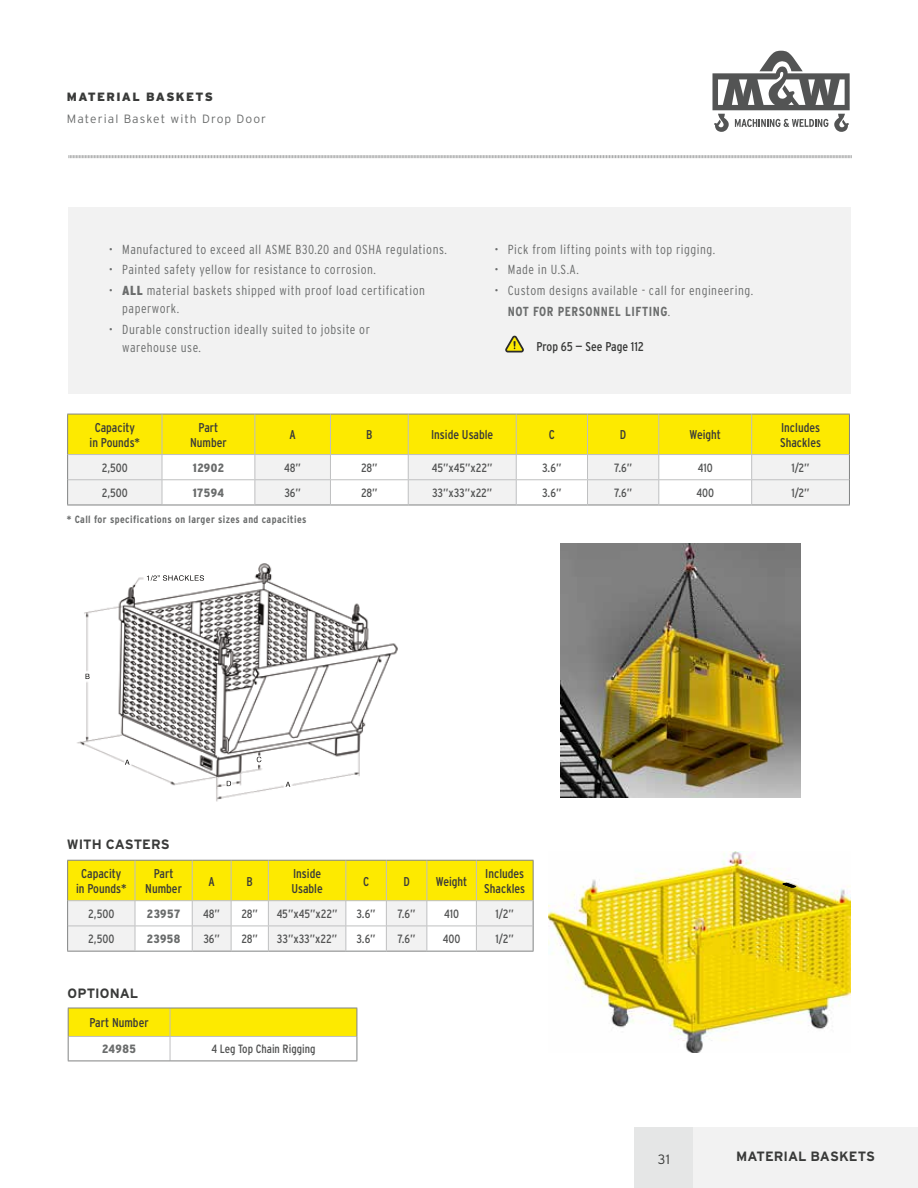
<style>
.page{position:relative;width:918px;height:1188px;background:#fff}
.page>*{position:absolute;margin:0;border:0;box-sizing:border-box;transform-origin:0 0}
.t1{font:700 13.5px "Interstate";color:#393a39}
.t2{font:300 13.5px "Interstate";color:#393a39}
.t3{font:300 13.2px/18px "Interstate Condensed";letter-spacing:.04em;color:#6a6c6c}
.t4{font:12.75px/14.5px "Interstate Condensed";color:#393a39;text-align:center}
.t5{font:12px "Interstate Condensed";color:#535454}
.t6{font:300 12px "Interstate";letter-spacing:.09em;color:#6a6c6c}
.t7{font:900 12px "Interstate Condensed";letter-spacing:.035em;color:#6a6c6c}
.t8{font:900 12px "Interstate";letter-spacing:.11em;color:#393a39}
.t9{font:700 10.5px "Interstate Condensed";letter-spacing:.04em;color:#6a6c6c}
.s1{font-weight:900}
.s2{font-weight:700}
</style>
<div class="page">
<div style="left:693px;top:1127px;width:225px;height:61px;background:#f2f2f2"></div>
<div style="left:634px;top:1127px;width:59px;height:61px;background:#e5e6e6"></div>
<svg style="left:712px;top:51px;width:138px;height:81px"></svg>
<svg style="left:68px;top:155px;width:784px;height:4px"></svg>
<div style="left:68px;top:208px;width:783px;height:186px;background:#f2f2f2"></div>
<hr style="left:67px;top:505px;width:95px;height:1px;background:#818383">
<hr style="left:162px;top:505px;width:93px;height:1px;background:#818383">
<hr style="left:255px;top:505px;width:75px;height:1px;background:#818383">
<hr style="left:330px;top:505px;width:78px;height:1px;background:#818383">
<hr style="left:408px;top:505px;width:108px;height:1px;background:#818383">
<hr style="left:516px;top:505px;width:72px;height:1px;background:#818383">
<hr style="left:588px;top:505px;width:71px;height:1px;background:#818383">
<hr style="left:659px;top:505px;width:93px;height:1px;background:#818383">
<hr style="left:752px;top:505px;width:98px;height:1px;background:#818383">
<svg style="left:67px;top:414px;width:783px;height:91px"></svg>
<img style="left:77px;top:563px;width:321px;height:239px">
<img style="left:147px;top:575px;width:57px;height:6px">
<svg style="left:286px;top:782px;width:4px;height:5px"></svg>
<svg style="left:86px;top:674px;width:4px;height:5px"></svg>
<svg style="left:125px;top:760px;width:5px;height:5px"></svg>
<svg style="left:257px;top:757px;width:4px;height:5px"></svg>
<svg style="left:227px;top:781px;width:4px;height:5px"></svg>
<svg style="left:505px;top:335px;width:19px;height:18px"></svg>
<img style="left:549px;top:851px;width:302px;height:201px">
<svg style="left:782px;top:883px;width:14px;height:5px"></svg>
<hr style="left:67px;top:951px;width:68px;height:1px;background:#818383">
<hr style="left:135px;top:951px;width:57px;height:1px;background:#818383">
<hr style="left:192px;top:951px;width:39px;height:1px;background:#818383">
<hr style="left:231px;top:951px;width:37px;height:1px;background:#818383">
<hr style="left:268px;top:951px;width:78px;height:1px;background:#818383">
<hr style="left:346px;top:951px;width:40px;height:1px;background:#818383">
<hr style="left:386px;top:951px;width:41px;height:1px;background:#818383">
<hr style="left:427px;top:951px;width:49px;height:1px;background:#818383">
<hr style="left:476px;top:951px;width:58px;height:1px;background:#818383">
<svg style="left:67px;top:860px;width:467px;height:91px"></svg>
<svg style="left:68px;top:1008px;width:290px;height:53px"></svg>
<hr style="left:68px;top:1061px;width:102px;height:1px;background:#818383">
<hr style="left:170px;top:1061px;width:187px;height:1px;background:#818383">
<img style="left:561px;top:544px;width:240px;height:253px">
<p class="t8" style="left:67px;top:89px;width:148px">MATERIAL BASKETS</p>
<p class="t6" style="left:67px;top:112px;width:201px">Material Basket with Drop Door</p>
<p class="t3" style="left:109px;top:240px;width:340px">• Manufactured to exceed all ASME B30.20 and OSHA regulations.</p>
<p class="t3" style="left:109px;top:261px;width:269px">• Painted safety yellow for resistance to corrosion.</p>
<p class="t3" style="left:122px;top:281px;width:304px;text-indent:-14px">• <span class="s1">ALL</span> material baskets shipped with proof load certification paperwork.</p>
<p class="t3" style="left:122px;top:320px;width:249px;text-indent:-14px">• Durable construction ideally suited to jobsite or warehouse use.</p>
<p class="t3" style="left:494px;top:240px;width:222px">• Pick from lifting points with top rigging.</p>
<p class="t3" style="left:494px;top:261px;width:86px">• Made in U.S.A.</p>
<p class="t3" style="left:508px;top:280px;width:247px;line-height:20.7px;text-indent:-14px">• Custom designs available - call for engineering.<br><span class="s2">NOT FOR PERSONNEL LIFTING</span>.</p>
<p class="t4" style="left:536px;top:339px;width:109px">Prop 65 — See Page 112</p>
<p class="t4" style="left:90px;top:420px;width:52px">Capacity in Pounds*</p>
<p class="t4" style="left:190px;top:420px;width:38px">Part<br>Number</p>
<p class="t4" style="left:290px;top:428px;width:8px">A</p>
<p class="t4" style="left:366px;top:428px;width:8px">B</p>
<p class="t4" style="left:431px;top:428px;width:64px">Inside Usable</p>
<p class="t4" style="left:549px;top:428px;width:8px">C</p>
<p class="t4" style="left:620px;top:428px;width:8px">D</p>
<p class="t4" style="left:690px;top:428px;width:33px">Weight</p>
<p class="t4" style="left:780px;top:420px;width:42px;text-align:left">Includes<br>Shackles</p>
<p class="t5" style="left:102px;top:461px;width:28px">2,500</p>
<p class="t7" style="left:193px;top:461px;width:33px">12902</p>
<p class="t5" style="left:284px;top:461px;width:18px">48”</p>
<p class="t5" style="left:361px;top:461px;width:18px">28”</p>
<p class="t5" style="left:432px;top:461px;width:62px">45”x45”x22”</p>
<p class="t5" style="left:542px;top:461px;width:21px">3.6”</p>
<p class="t5" style="left:614px;top:461px;width:20px">7.6”</p>
<p class="t5" style="left:698px;top:461px;width:16px">410</p>
<p class="t5" style="left:791px;top:461px;width:20px">1/2”</p>
<p class="t5" style="left:102px;top:486px;width:28px">2,500</p>
<p class="t7" style="left:193px;top:486px;width:33px">17594</p>
<p class="t5" style="left:284px;top:486px;width:18px">36”</p>
<p class="t5" style="left:361px;top:486px;width:18px">28”</p>
<p class="t5" style="left:432px;top:486px;width:62px">33”x33”x22”</p>
<p class="t5" style="left:542px;top:486px;width:21px">3.6”</p>
<p class="t5" style="left:614px;top:486px;width:20px">7.6”</p>
<p class="t5" style="left:696px;top:486px;width:19px">400</p>
<p class="t5" style="left:791px;top:486px;width:20px">1/2”</p>
<p class="t9" style="left:67px;top:514px;width:241px">* Call for specifications on larger sizes and capacities</p>
<p class="t1" style="left:67px;top:837px;width:104px">WITH CASTERS</p>
<p class="t4" style="left:76px;top:866px;width:52px">Capacity in Pounds*</p>
<p class="t4" style="left:145px;top:866px;width:38px">Part<br>Number</p>
<p class="t4" style="left:209px;top:874px;width:8px">A</p>
<p class="t4" style="left:247px;top:874px;width:8px">B</p>
<p class="t4" style="left:291px;top:866px;width:33px;text-align:left">Inside<br>Usable</p>
<p class="t4" style="left:363px;top:874px;width:8px">C</p>
<p class="t4" style="left:403px;top:874px;width:8px">D</p>
<p class="t4" style="left:436px;top:874px;width:33px">Weight</p>
<p class="t4" style="left:484px;top:866px;width:42px;text-align:left">Includes<br>Shackles</p>
<p class="t5" style="left:88px;top:907px;width:28px">2,500</p>
<p class="t7" style="left:147px;top:907px;width:35px">23957</p>
<p class="t5" style="left:203px;top:907px;width:18px">48”</p>
<p class="t5" style="left:241px;top:907px;width:18px">28”</p>
<p class="t5" style="left:277px;top:907px;width:62px">45”x45”x22”</p>
<p class="t5" style="left:356px;top:907px;width:21px">3.6”</p>
<p class="t5" style="left:398px;top:907px;width:20px">7.6”</p>
<p class="t5" style="left:444px;top:907px;width:16px">410</p>
<p class="t5" style="left:496px;top:907px;width:20px">1/2”</p>
<p class="t5" style="left:88px;top:932px;width:28px">2,500</p>
<p class="t7" style="left:147px;top:932px;width:35px">23958</p>
<p class="t5" style="left:203px;top:932px;width:18px">36”</p>
<p class="t5" style="left:241px;top:932px;width:18px">28”</p>
<p class="t5" style="left:277px;top:932px;width:62px">33”x33”x22”</p>
<p class="t5" style="left:356px;top:932px;width:21px">3.6”</p>
<p class="t5" style="left:398px;top:932px;width:20px">7.6”</p>
<p class="t5" style="left:443px;top:932px;width:19px">400</p>
<p class="t5" style="left:496px;top:932px;width:20px">1/2”</p>
<p class="t1" style="left:68px;top:985px;width:72px">OPTIONAL</p>
<p class="t4" style="left:89px;top:1015px;width:61px">Part Number</p>
<p class="t7" style="left:102px;top:1043px;width:35px">24985</p>
<p class="t5" style="left:211px;top:1043px;width:106px">4 Leg Top Chain Rigging</p>
<p class="t2" style="left:658px;top:1152px;width:14px">31</p>
<p class="t1" style="left:736px;top:1149px;width:141px">MATERIAL BASKETS</p>
</div>
